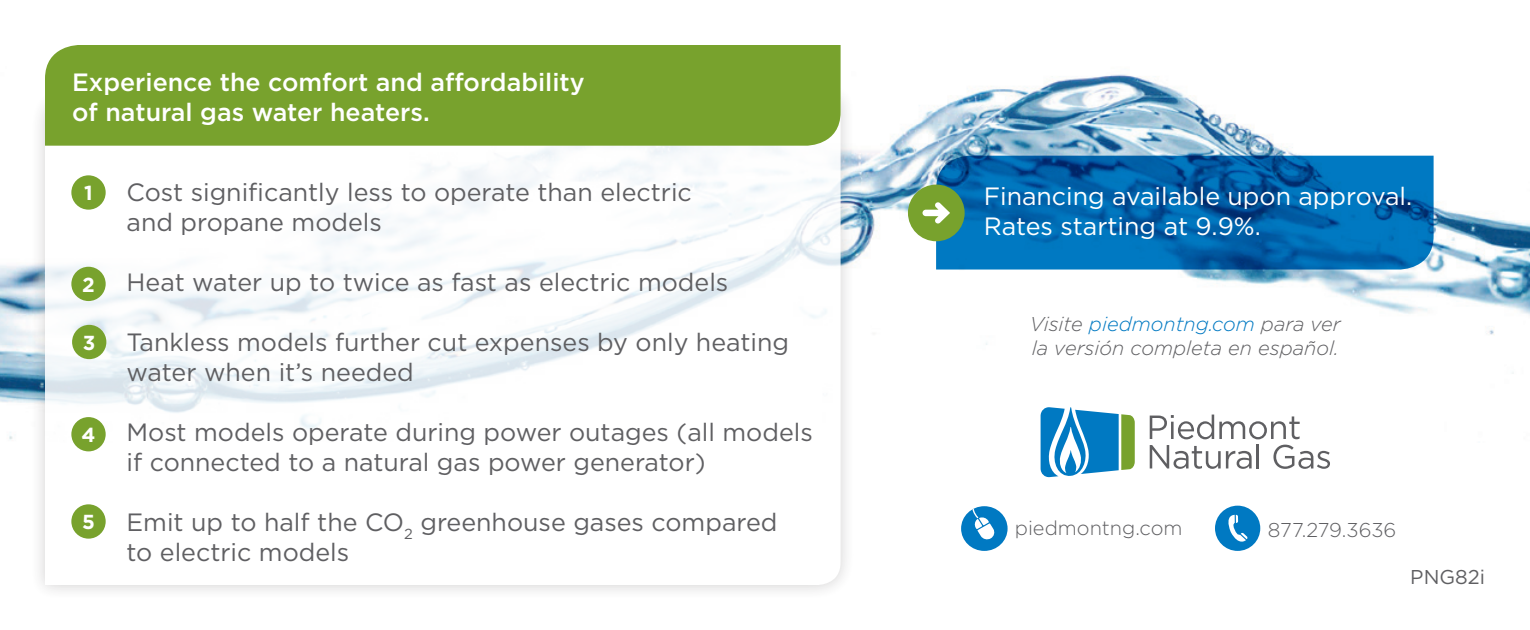
<style>
.page{position:relative;width:1530px;height:630px;background:#fff}
.page>*{position:absolute;margin:0;border:0;box-sizing:border-box;transform-origin:0 0}
.t1{font:25px/30px "Gotham";color:#5f5f62}
.t2{font:500 25px/30px "Gotham";color:#fff}
.t3{font:25px/30px "Gotham";color:#fff}
.t4{font:700 20.25px "Gotham";color:#fff}
.t5{font:italic 300 20px/24px "Gotham";color:#5f5f62}
.t6{font:300 20px "Gotham";color:#5f5f62}
.t7{font:20px "Gotham";color:#5f5f62}
.s1{color:#0079c2}
</style>
<div class="page">
<img style="left:0;top:74px;width:1530px;height:368px">
<div style="left:29px;top:83px;width:828px;height:518px;background:#231f20;opacity:.25"></div>
<svg style="left:45px;top:146px;width:796px;height:439px"></svg>
<div style="left:45px;top:45px;width:796px;height:101px;background:#78a22d"></div>
<div style="left:71px;top:175px;width:35px;height:35px;background:#78a22d;border-radius:50%"></div>
<div style="left:71px;top:267px;width:35px;height:34px;background:#78a22d;border-radius:50%"></div>
<div style="left:72px;top:325px;width:34px;height:34px;background:#78a22d;border-radius:50%"></div>
<div style="left:71px;top:417px;width:35px;height:34px;background:#78a22d;border-radius:50%"></div>
<div style="left:71px;top:504px;width:35px;height:35px;background:#78a22d;border-radius:50%"></div>
<svg style="left:936px;top:156px;width:498px;height:114px;background:#0268af"></svg>
<div style="left:908px;top:185px;width:57px;height:56px;background:#78a22d;border-radius:50%"></div>
<svg style="left:923px;top:202px;width:27px;height:22px"></svg>
<svg style="left:1150px;top:415px;width:150px;height:24px"></svg>
<svg style="left:1150px;top:445px;width:102px;height:24px"></svg>
<hr style="left:1257px;top:444px;width:2px;height:24px;background:#5f5f62">
<svg style="left:1273px;top:445px;width:57px;height:24px"></svg>
<svg style="left:1041px;top:407px;width:94px;height:71px"></svg>
<div style="left:961px;top:506px;width:47px;height:45px;background:#0079c2;border-radius:50%"></div>
<svg style="left:973px;top:509px;width:22px;height:31px"></svg>
<div style="left:1215px;top:506px;width:45px;height:45px;background:#0079c2;border-radius:50%"></div>
<svg style="left:1224px;top:514px;width:24px;height:33px"></svg>
<p class="t2" style="left:72px;top:67px;width:514px">Experience the comfort and affordability of natural gas water heaters.</p>
<p class="t4" style="left:84px;top:180px;width:10px">1</p>
<p class="t4" style="left:82px;top:271px;width:14px">2</p>
<p class="t4" style="left:83px;top:329px;width:14px">3</p>
<p class="t4" style="left:82px;top:421px;width:15px">4</p>
<p class="t4" style="left:82px;top:509px;width:14px">5</p>
<p class="t1" style="left:127px;top:176px;width:567px">Cost significantly less to operate than electric and propane models</p>
<p class="t1" style="left:127px;top:266px;width:603px">Heat water up to twice as fast as electric models</p>
<p class="t1" style="left:127px;top:326px;width:664px">Tankless models further cut expenses by only heating water when it’s needed</p>
<p class="t1" style="left:127px;top:416px;width:688px">Most models operate during power outages (all models if connected to a natural gas power generator)</p>
<p class="t1" style="left:127px;top:506px;width:652px">Emit up to half the CO<sub>2</sub> greenhouse gases compared to electric models</p>
<p class="t3" style="left:984px;top:181px;width:430px">Financing available upon approval.<br>Rates starting at 9.9%.</p>
<p class="t5" style="left:1030px;top:311px;width:313px">Visite <span class="s1">piedmontng.com</span> para ver la versión completa en español.</p>
<p class="t6" style="left:1015px;top:515px;width:169px">piedmontng.com</p>
<p class="t6" style="left:1268px;top:517px;width:130px">877.279.3636</p>
<p class="t7" style="left:1410px;top:564px;width:76px">PNG82i</p>
</div>
